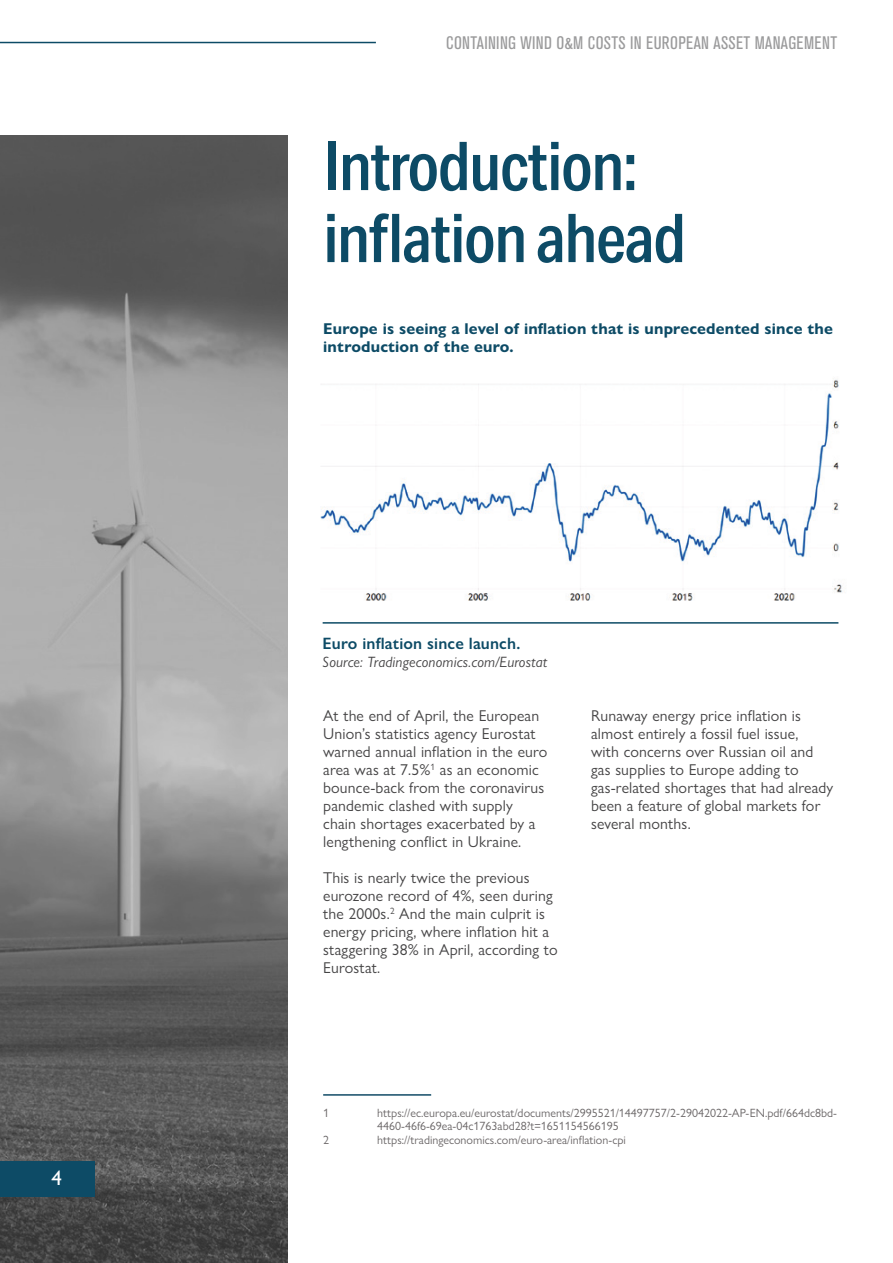
<style>
.page{position:relative;width:893px;height:1263px;background:#fff}
.page>*{position:absolute;margin:0;border:0;box-sizing:border-box;transform-origin:0 0}
.AWAW-Report-Headline{font:500 67.5px/72px "Aktiv Grotesk Cd";letter-spacing:-.025em;color:#0d4b66}
.t1{font:500 21px "Gill Sans Nova";color:#fff}
.t2{font:condensed 18px "Akzidenz Grotesk BQ";letter-spacing:.02em;color:#9a9a9b}
.AWAW_-_Power_List{font:600 16.5px "Gill Sans Nova";letter-spacing:.01em;color:#0d4b66}
.AWAW_-_Power_List-2{font:15.75px/18px "Gill Sans Nova";letter-spacing:.01em;color:#454445}
.Lead_In_-_Blue_Span{font:700 15.75px/18px "Gill Sans Nova";letter-spacing:.01em;color:#0d4b66}
.AWAW_-_Power_List-3{font:italic 15px "Gill Sans Nova";letter-spacing:.01em;color:#454445}
.AWAW_-_Power_List-4{font:12px/13.5px "Gill Sans Nova";color:#6b6768}
</style>
<div class="page">
<svg style="left:0;top:135px;width:288px;height:1128px;background:#7f7f7f"></svg>
<hr style="left:0;top:42px;width:376px;height:1px;background:#0d4b66">
<img style="left:365px;top:379px;width:477px;height:222px">
<hr style="left:323px;top:622px;width:515px;height:2px;background:#0d4b66">
<div style="left:317px;top:383px;width:515px;height:207px;background:#fff"></div>
<hr style="left:323px;top:1094px;width:108px;height:2px;background:#114b66">
<div style="left:0;top:1161px;width:94px;height:36px;background:#0d4b66"></div>
<h2 class="t1" style="left:51px;top:1165px;width:12px">4</h2>
<p class="t2" style="left:446px;top:33px;width:392px">CONTAINING WIND O&amp;M COSTS IN EUROPEAN ASSET MANAGEMENT</p>
<p class="AWAW-Report-Headline" style="left:323px;top:129px;width:364px">Introduction: inflation ahead</p>
<p class="Lead_In_-_Blue_Span" style="left:323px;top:320px;width:511px">Europe is seeing a level of inflation that is unprecedented since the introduction of the euro.</p>
<p class="AWAW_-_Power_List" style="left:323px;top:633px;width:199px">Euro inflation since launch.</p>
<p class="AWAW_-_Power_List-3" style="left:323px;top:653px;width:226px">Source: Tradingeconomics.com/Eurostat</p>
<p class="AWAW_-_Power_List-2" style="left:323px;top:707px;width:226px">At the end of April, the European Union’s statistics agency Eurostat warned annual inflation in the euro area was at 7.5%<sup>1</sup> as an economic bounce-back from the coronavirus pandemic clashed with supply chain shortages exacerbated by a lengthening conflict in Ukraine.</p>
<p class="AWAW_-_Power_List-2" style="left:323px;top:869px;width:236px">This is nearly twice the previous eurozone record of 4%, seen during the 2000s.<sup>2</sup> And the main culprit is energy pricing, where inflation hit a staggering 38% in April, according to<br>Eurostat.</p>
<p class="AWAW_-_Power_List-2" style="left:591px;top:707px;width:244px">Runaway energy price inflation is almost entirely a fossil fuel issue,<br>with concerns over Russian oil and gas supplies to Europe adding to gas-related shortages that had already been a feature of global markets for several months.</p>
<p class="AWAW_-_Power_List-4" style="left:323px;top:1106px;width:7px">1</p>
<p class="AWAW_-_Power_List-4" style="left:377px;top:1106px;width:461px">https://ec.europa.eu/eurostat/documents/2995521/14497757/2-29042022-AP-EN.pdf/664dc8bd-<br>4460-46f6-69ea-04c1763abd28?t=1651154566195</p>
<p class="AWAW_-_Power_List-4" style="left:323px;top:1133px;width:7px">2</p>
<p class="AWAW_-_Power_List-4" style="left:377px;top:1133px;width:250px">https://tradingeconomics.com/euro-area/inflation-cpi</p>
</div>
